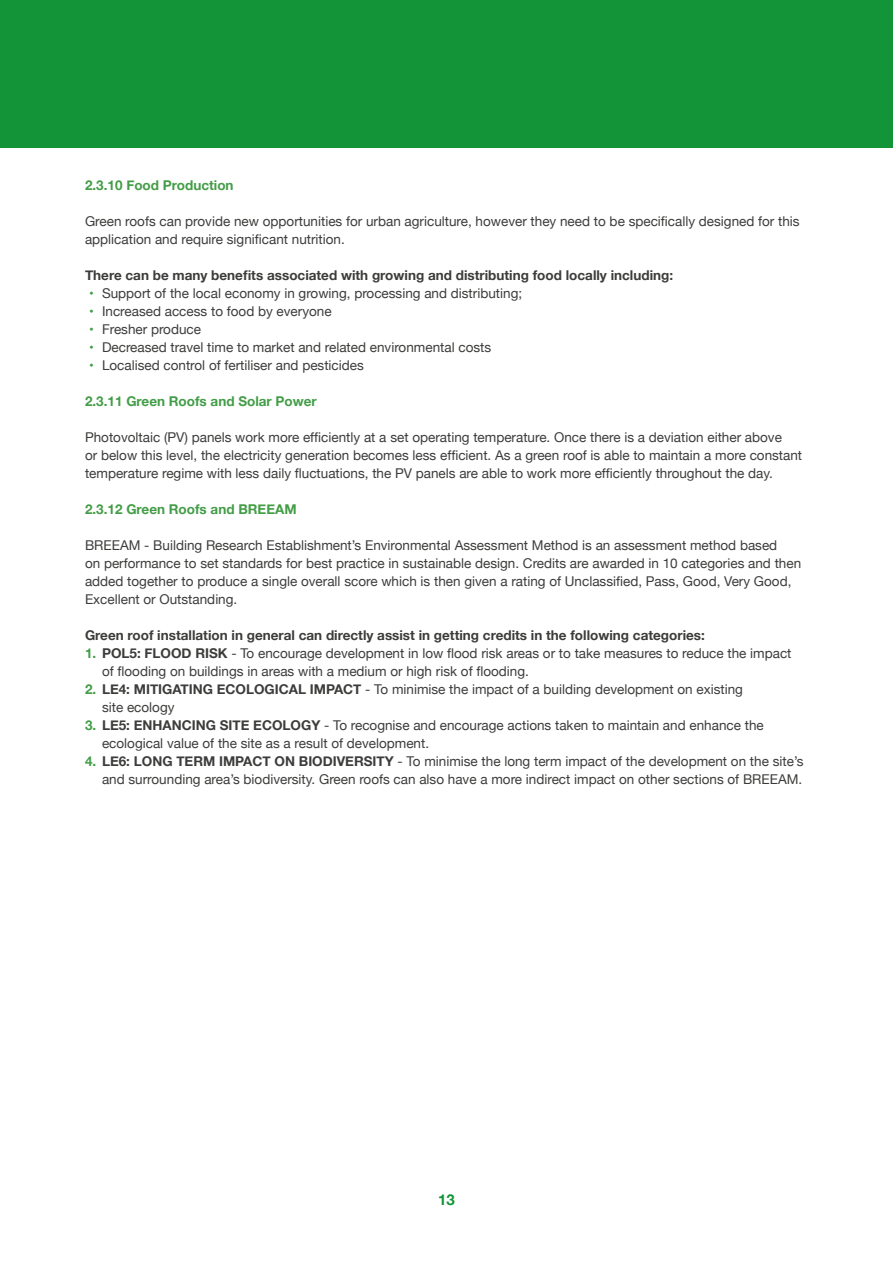
<style>
.page{position:relative;width:893px;height:1263px;background:#fff}
.page>*{position:absolute;margin:0;border:0;box-sizing:border-box;transform-origin:0 0}
.t1{font:700 15px "Helvetica Neue";color:#139439}
.t2{font:13.5px/18px "Helvetica Neue";color:#3c3c3b}
.t3{font:700 13.5px "Helvetica Neue";color:#3c3c3b}
.t4{font:700 13.5px "Helvetica Neue";color:#439d47}
.s1{font-weight:700;color:#439d47}
.s2{font-weight:700}
</style>
<div class="page">
<div style="left:0;top:0;width:893px;height:148px;background:#139439"></div>
<p class="t4" style="left:85px;top:174px;width:150px">2.3.10 Food Production</p>
<p class="t2" style="left:85px;top:213px;width:716px">Green roofs can provide new opportunities for urban agriculture, however they need to be specifically designed for this application and require significant nutrition.</p>
<p class="t3" style="left:85px;top:264px;width:590px">There can be many benefits associated with growing and distributing food locally including:</p>
<p class="t2" style="left:89px;top:285px;width:434px"><span class="s1">•</span> Support of the local economy in growing, processing and distributing;</p>
<p class="t2" style="left:89px;top:303px;width:244px"><span class="s1">•</span> Increased access to food by everyone</p>
<p class="t2" style="left:89px;top:321px;width:113px"><span class="s1">•</span> Fresher produce</p>
<p class="t2" style="left:89px;top:339px;width:403px"><span class="s1">•</span> Decreased travel time to market and related environmental costs</p>
<p class="t2" style="left:89px;top:357px;width:276px"><span class="s1">•</span> Localised control of fertiliser and pesticides</p>
<p class="t4" style="left:85px;top:390px;width:233px">2.3.11 Green Roofs and Solar Power</p>
<p class="t2" style="left:85px;top:429px;width:719px">Photovoltaic (PV) panels work more efficiently at a set operating temperature. Once there is a deviation either above<br>or below this level, the electricity generation becomes less efficient. As a green roof is able to maintain a more constant temperature regime with less daily fluctuations, the PV panels are able to work more efficiently throughout the day.</p>
<p class="t4" style="left:85px;top:498px;width:213px">2.3.12 Green Roofs and BREEAM</p>
<p class="t2" style="left:85px;top:537px;width:718px">BREEAM - Building Research Establishment’s Environmental Assessment Method is an assessment method based<br>on performance to set standards for best practice in sustainable design. Credits are awarded in 10 categories and then added together to produce a single overall score which is then given a rating of Unclassified, Pass, Good, Very Good, Excellent or Outstanding.</p>
<p class="t3" style="left:85px;top:624px;width:621px">Green roof installation in general can directly assist in getting credits in the following categories:</p>
<p class="t2" style="left:102px;top:645px;width:691px;text-indent:-17px"><span class="s1">1.</span> <span class="s2">POL5: FLOOD RISK</span> - To encourage development in low flood risk areas or to take measures to reduce the impact of flooding on buildings in areas with a medium or high risk of flooding.</p>
<p class="t2" style="left:102px;top:681px;width:642px;text-indent:-17px"><span class="s1">2.</span> <span class="s2">LE4: MITIGATING ECOLOGICAL IMPACT</span> - To minimise the impact of a building development on existing site ecology</p>
<p class="t2" style="left:102px;top:717px;width:663px;text-indent:-17px"><span class="s1">3.</span> <span class="s2">LE5: ENHANCING SITE ECOLOGY</span> - To recognise and encourage actions taken to maintain and enhance the ecological value of the site as a result of development.</p>
<p class="t2" style="left:85px;top:753px;width:720px;text-align:right"><span class="s1">4.</span> <span class="s2">LE6: LONG TERM IMPACT ON BIODIVERSITY</span> - To minimise the long term impact of the development on the site’s and surrounding area’s biodiversity. Green roofs can also have a more indirect impact on other sections of BREEAM.</p>
<p class="t1" style="left:438px;top:1188px;width:18px">13</p>
</div>
